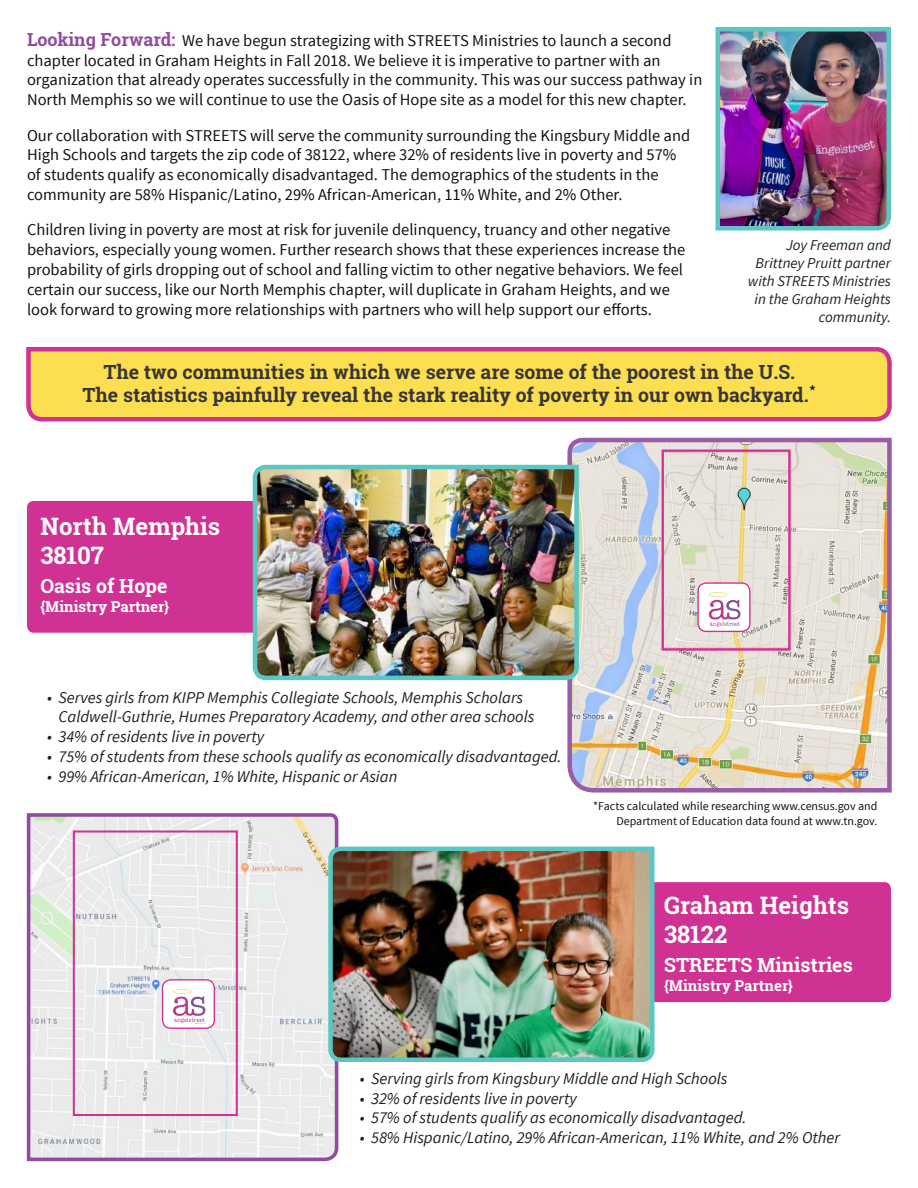
<style>
.page{position:relative;width:918px;height:1188px;background:#fff}
.page>*{position:absolute;margin:0;border:0;box-sizing:border-box;transform-origin:0 0}
.t1{font:700 24px/28.8px "Roboto Slab";color:#fff}
.t2{font:700 19.5px/23.4px "Roboto Slab";color:#393535;text-align:center}
.t3{font:700 19.5px "Roboto Slab";color:#fff}
.t4{font:16.5px/19.8px "Source Sans Pro";color:#111212}
.t5{font:italic 16.5px/19.8px "Source Sans Pro";color:#241f1f}
.t6{font:italic 15px/18px "Source Sans Pro";color:#241f1f;text-align:right}
.t7{font:700 15px "Roboto Slab";color:#fff}
.t8{font:12px/14.4px "Source Sans Pro";color:#111212;text-align:right}
.s1{font-family:"Roboto Slab";font-weight:700;font-size:18px;color:#914c9f}
</style>
<div class="page">
<div style="left:27px;top:501px;width:518px;height:132px;background:#d03293;border-radius:7px"></div>
<svg style="left:567px;top:437px;width:325px;height:356px;background:#dbd5d0"></svg>
<div style="left:698px;top:583px;width:52px;height:48px;background:#fff;border-radius:8px"></div>
<div style="left:697px;top:582px;width:54px;height:50px;border:1px solid #d03293;border-radius:8px"></div>
<img style="left:708px;top:592px;width:33px;height:35px">
<div style="left:662px;top:450px;width:128px;height:201px;border:2px solid #d03293"></div>
<img style="left:715px;top:27px;width:176px;height:204px">
<svg style="left:26px;top:347px;width:866px;height:75px;background:#f5c95b"></svg>
<img style="left:250px;top:463px;width:331px;height:219px">
<svg style="left:26px;top:813px;width:313px;height:349px;background:#e6e4e7"></svg>
<div style="left:163px;top:980px;width:51px;height:48px;background:#fff;border-radius:8px"></div>
<div style="left:162px;top:979px;width:53px;height:50px;border:1px solid #d03293;border-radius:8px"></div>
<img style="left:172px;top:989px;width:34px;height:34px">
<div style="left:73px;top:831px;width:165px;height:285px;border:2px solid #d03293"></div>
<div style="left:362px;top:882px;width:529px;height:120px;background:#d03293;border-radius:7px"></div>
<img style="left:326px;top:844px;width:331px;height:220px">
<p class="t4" style="left:27px;top:31px;width:677px"><span class="s1">Looking Forward:</span> We have begun strategizing with STREETS Ministries to launch a second chapter located in Graham Heights in Fall 2018. We believe it is imperative to partner with an organization that already operates successfully in the community. This was our success pathway in North Memphis so we will continue to use the Oasis of Hope site as a model for this new chapter.</p>
<p class="t4" style="left:27px;top:126px;width:665px">Our collaboration with STREETS will serve the community surrounding the Kingsbury Middle and High Schools and targets the zip code of 38122, where 32% of residents live in poverty and 57% of students qualify as economically disadvantaged. The demographics of the students in the community are 58% Hispanic/Latino, 29% African-American, 11% White, and 2% Other.</p>
<p class="t4" style="left:27px;top:220px;width:660px">Children living in poverty are most at risk for juvenile delinquency, truancy and other negative behaviors, especially young women. Further research shows that these experiences increase the probability of girls dropping out of school and falling victim to other negative behaviors. We feel certain our success, like our North Memphis chapter, will duplicate in Graham Heights, and we look forward to growing more relationships with partners who will help support our efforts.</p>
<p class="t6" style="left:748px;top:236px;width:145px">Joy Freeman and<br>Brittney Pruitt partner with STREETS Ministries in the Graham Heights community.</p>
<p class="t2" style="left:82px;top:360px;width:735px">The two communities in which we serve are some of the poorest in the U.S.<br>The statistics painfully reveal the stark reality of poverty in our own backyard.<sup>*</sup></p>
<h1 class="t1" style="left:40px;top:511px;width:181px">North Memphis<br>38107</h1>
<p class="t3" style="left:40px;top:572px;width:128px">Oasis of Hope</p>
<p class="t7" style="left:40px;top:596px;width:130px">{Ministry Partner}</p>
<p class="t5" style="left:58px;top:687px;width:478px;text-indent:-11px">• Serves girls from KIPP Memphis Collegiate Schools, Memphis Scholars<br>Caldwell-Guthrie, Humes Preparatory Academy, and other area schools</p>
<p class="t5" style="left:47px;top:727px;width:219px">• 34% of residents live in poverty</p>
<p class="t5" style="left:47px;top:747px;width:516px">• 75% of students from these schools qualify as economically disadvantaged.</p>
<p class="t5" style="left:47px;top:766px;width:352px">• 99% African-American, 1% White, Hispanic or Asian</p>
<p class="t8" style="left:593px;top:799px;width:286px">*Facts calculated while researching www.census.gov and<br>Department of Education data found at www.tn.gov.</p>
<h1 class="t1" style="left:664px;top:890px;width:187px">Graham Heights<br>38122</h1>
<p class="t3" style="left:664px;top:951px;width:190px">STREETS Ministries</p>
<p class="t7" style="left:664px;top:975px;width:130px">{Ministry Partner}</p>
<p class="t5" style="left:360px;top:1068px;width:369px">• Serving girls from Kingsbury Middle and High Schools</p>
<p class="t5" style="left:360px;top:1088px;width:219px">• 32% of residents live in poverty</p>
<p class="t5" style="left:360px;top:1108px;width:388px">• 57% of students qualify as economically disadvantaged.</p>
<p class="t5" style="left:360px;top:1128px;width:482px">• 58% Hispanic/Latino, 29% African-American, 11% White, and 2% Other</p>
</div>
